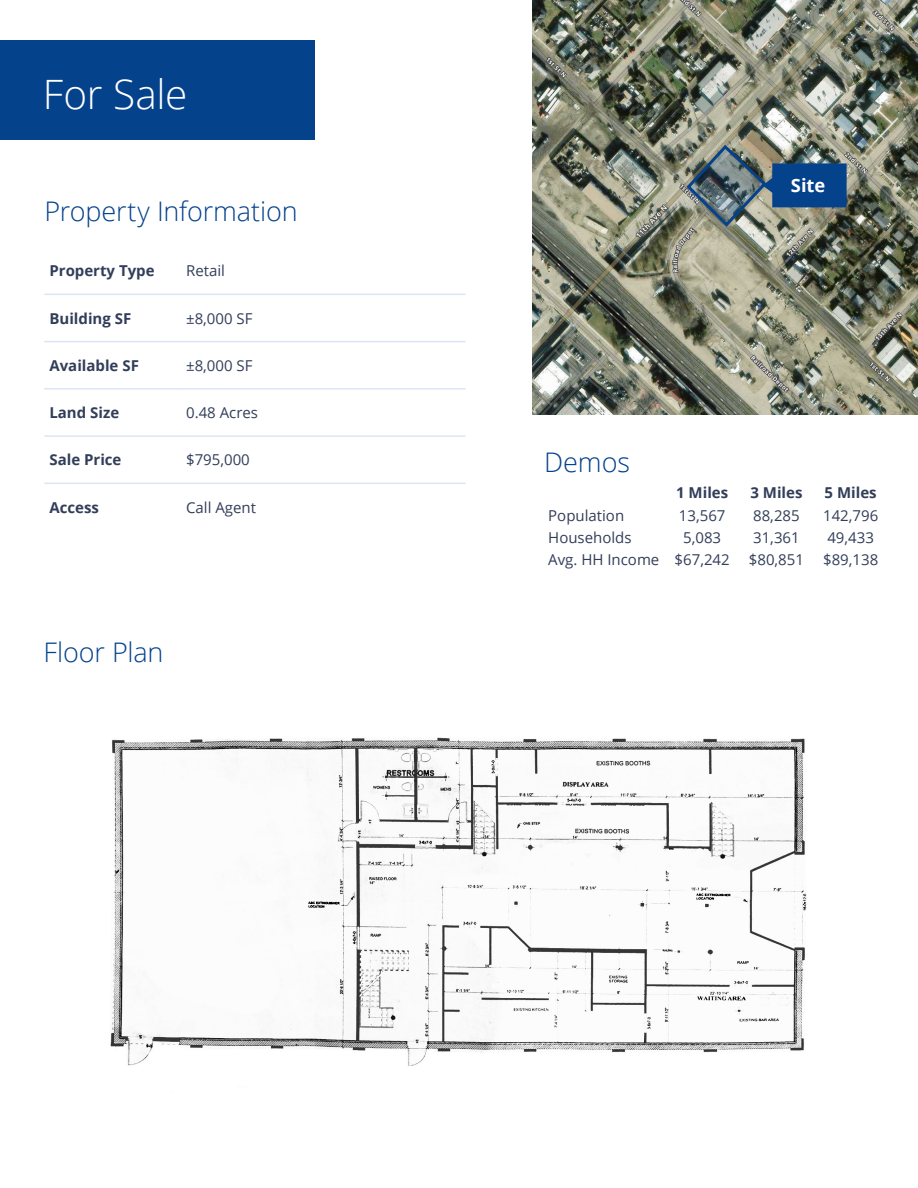
<style>
.page{position:relative;width:918px;height:1188px;background:#fff}
.page>*{position:absolute;margin:0;border:0;box-sizing:border-box;transform-origin:0 0}
.t1{font:300 40.5px "Open Sans";letter-spacing:-.01em;color:#fff}
.t2{font:300 27px "Open Sans";letter-spacing:-.005em;color:#05428c}
.t3{font:700 18.3px "Open Sans";color:#fff}
.Bullet_Body{font:15px "Open Sans";color:#323e59}
.Bullet_Body-2{font:700 15px "Open Sans";color:#323e59}
.Bullet_Body-3{font:15px "Open Sans";color:#323e59}
</style>
<div class="page">
<div style="left:0;top:40px;width:314px;height:100px;background:#05428c"></div>
<svg style="left:45px;top:293px;width:420px;height:190px"></svg>
<svg style="left:45px;top:295px;width:420px;height:46px"></svg>
<hr style="left:44px;top:294px;width:137px;height:1px;background:#dbe6f4">
<hr style="left:181px;top:294px;width:284px;height:1px;background:#dbe6f4">
<hr style="left:44px;top:341px;width:137px;height:1px;background:#dbe6f4">
<hr style="left:44px;top:388px;width:137px;height:2px;background:#dbe6f4">
<hr style="left:44px;top:435px;width:137px;height:2px;background:#dbe6f4">
<hr style="left:181px;top:341px;width:284px;height:1px;background:#dbe6f4">
<hr style="left:181px;top:388px;width:284px;height:2px;background:#dbe6f4">
<hr style="left:181px;top:435px;width:284px;height:2px;background:#dbe6f4">
<hr style="left:44px;top:483px;width:137px;height:1px;background:#dbe6f4">
<hr style="left:181px;top:483px;width:284px;height:1px;background:#dbe6f4">
<img style="left:532px;top:0;width:386px;height:415px">
<img style="left:110px;top:737px;width:697px;height:329px">
<img style="left:684px;top:143px;width:163px;height:86px">
<p class="t1" style="left:43px;top:66px;width:146px">For Sale</p>
<p class="t2" style="left:44px;top:193px;width:255px">Property Information</p>
<p class="Bullet_Body-2" style="left:49px;top:260px;width:107px">Property Type</p>
<p class="Bullet_Body" style="left:186px;top:261px;width:40px">Retail</p>
<p class="Bullet_Body-2" style="left:49px;top:308px;width:83px">Building SF</p>
<p class="Bullet_Body" style="left:186px;top:308px;width:68px">±8,000 SF</p>
<p class="Bullet_Body-2" style="left:49px;top:355px;width:91px">Available SF</p>
<p class="Bullet_Body" style="left:186px;top:355px;width:68px">±8,000 SF</p>
<p class="Bullet_Body-2" style="left:49px;top:402px;width:71px">Land Size</p>
<p class="Bullet_Body" style="left:186px;top:402px;width:73px">0.48 Acres</p>
<p class="Bullet_Body-2" style="left:49px;top:449px;width:74px">Sale Price</p>
<p class="Bullet_Body" style="left:186px;top:450px;width:65px">$795,000</p>
<p class="Bullet_Body-2" style="left:49px;top:497px;width:51px">Access</p>
<p class="Bullet_Body" style="left:186px;top:497px;width:71px">Call Agent</p>
<p class="t2" style="left:43px;top:634px;width:121px">Floor Plan</p>
<p class="t3" style="left:791px;top:173px;width:36px">Site</p>
<p class="t2" style="left:544px;top:444px;width:88px">Demos</p>
<p class="Bullet_Body-2" style="left:676px;top:482px;width:54px">1 Miles</p>
<p class="Bullet_Body-2" style="left:750px;top:482px;width:54px">3 Miles</p>
<p class="Bullet_Body-2" style="left:825px;top:482px;width:54px">5 Miles</p>
<p class="Bullet_Body" style="left:548px;top:505px;width:77px">Population</p>
<p class="Bullet_Body" style="left:679px;top:505px;width:48px">13,567</p>
<p class="Bullet_Body-3" style="left:753px;top:505px;width:48px">88,285</p>
<p class="Bullet_Body-3" style="left:823px;top:505px;width:57px">142,796</p>
<p class="Bullet_Body" style="left:548px;top:527px;width:85px">Households</p>
<p class="Bullet_Body" style="left:683px;top:527px;width:39px">5,083</p>
<p class="Bullet_Body" style="left:753px;top:527px;width:48px">31,361</p>
<p class="Bullet_Body" style="left:827px;top:527px;width:48px">49,433</p>
<p class="Bullet_Body" style="left:548px;top:550px;width:113px">Avg. HH Income</p>
<p class="Bullet_Body" style="left:675px;top:550px;width:57px">$67,242</p>
<p class="Bullet_Body" style="left:749px;top:550px;width:57px">$80,851</p>
<p class="Bullet_Body" style="left:823px;top:550px;width:57px">$89,138</p>
</div>
